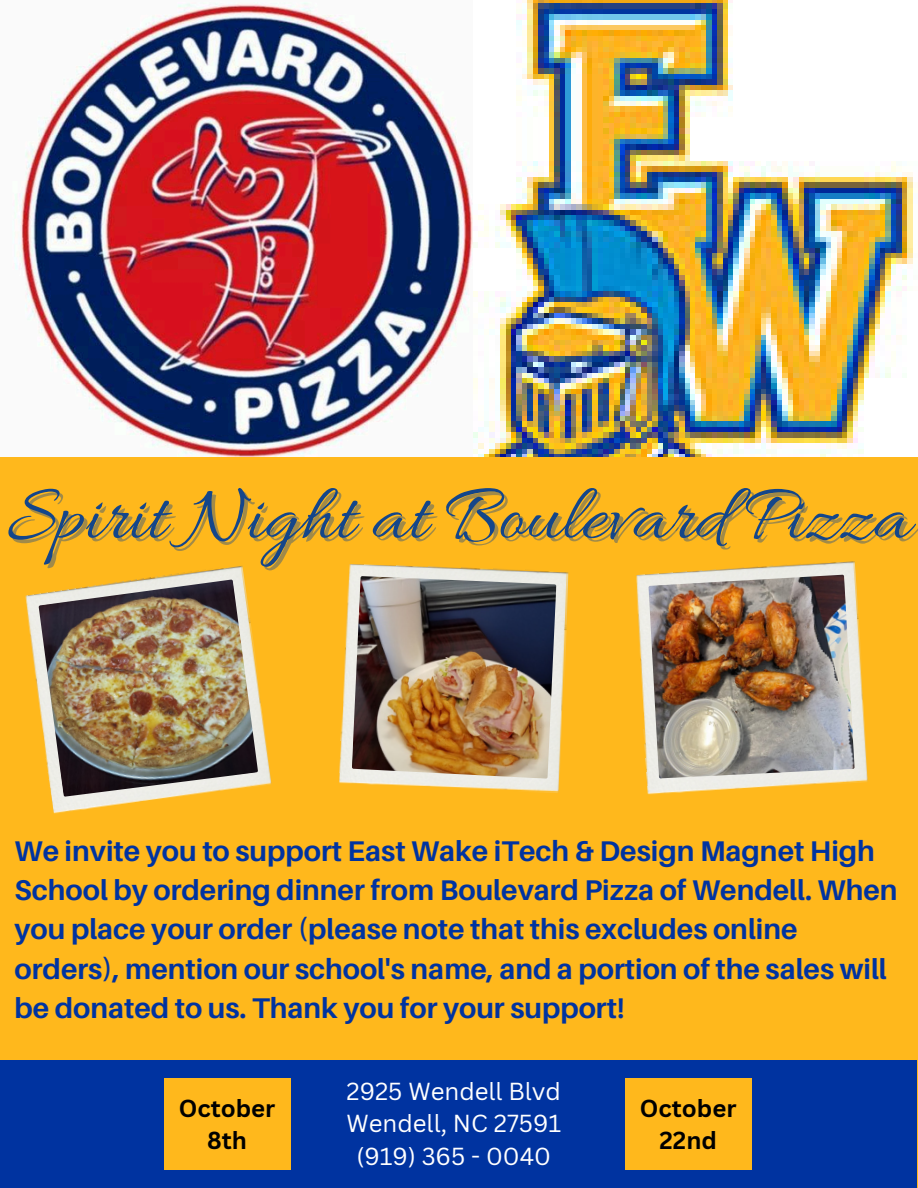
<style>
.page{position:relative;width:918px;height:1188px;background:#ffb81c}
.page>*{position:absolute;margin:0;border:0;box-sizing:border-box;transform-origin:0 0}
.t1{font:81px "Allura";color:#14468a}
.t2{font:700 28.5px/39.3px "Aileron";color:#0033a0}
.t3{font:24px "Canva Sans";color:#fff}
.t4{font:700 24px/32.7px "Canva Sans";color:#000;text-align:center}
</style>
<div class="page">
<img style="left:0;top:0;width:474px;height:457px">
<img style="left:25px;top:566px;width:247px;height:248px">
<img style="left:39px;top:579px;width:219px;height:218px">
<img style="left:339px;top:564px;width:229px;height:229px">
<img style="left:352px;top:576px;width:204px;height:203px">
<img style="left:636px;top:561px;width:232px;height:234px">
<img style="left:649px;top:575px;width:206px;height:203px">
<div style="left:0;top:1060px;width:917px;height:128px;background:#0033a0"></div>
<img style="left:474px;top:0;width:444px;height:457px">
<div style="left:164px;top:1078px;width:126px;height:92px;background:#ffb81c"></div>
<div style="left:625px;top:1078px;width:126px;height:92px;background:#ffb81c"></div>
<p class="t1" style="left:7px;top:471px;width:905px">Spirit Night at Boulevard Pizza</p>
<h2 class="t2" style="left:15px;top:831px;width:884px">We invite you to support East Wake iTech &amp; Design Magnet High School by ordering dinner from Boulevard Pizza of Wendell. When you place your order (please note that this excludes online orders), mention our school's name, and a portion of the sales will be donated to us. Thank you for your support!</h2>
<p class="t4" style="left:179px;top:1091px;width:98px">October<br>8th</p>
<p class="t3" style="left:347px;top:1074px;width:216px">2925 Wendell Blvd</p>
<p class="t3" style="left:346px;top:1107px;width:216px">Wendell, NC 27591</p>
<p class="t3" style="left:357px;top:1139px;width:196px">(919) 365 - 0040</p>
<p class="t4" style="left:640px;top:1091px;width:98px">October<br>22nd</p>
</div>
